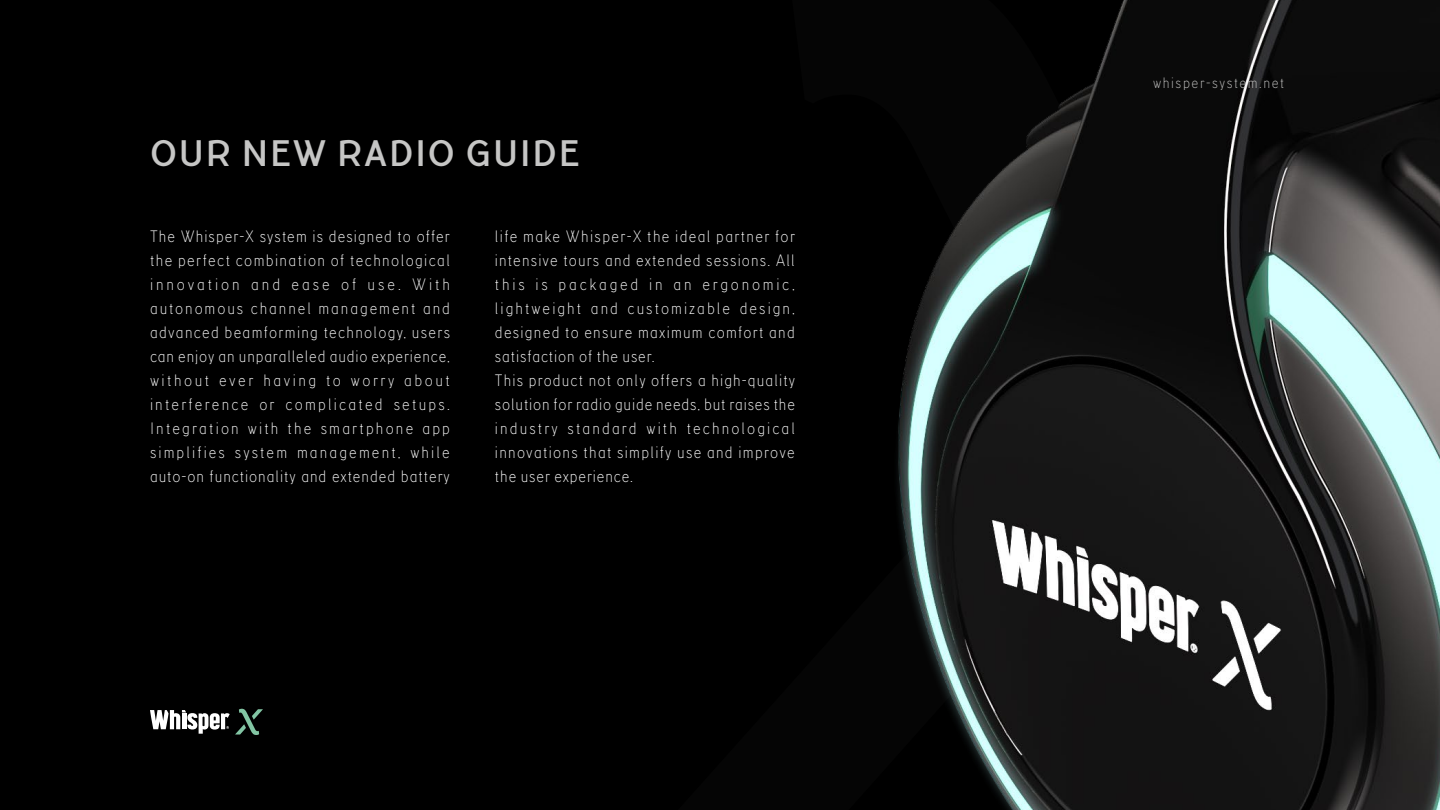
<style>
.page{position:relative;width:1440px;height:810px;background:#000}
.page>*{position:absolute;margin:0;border:0;box-sizing:border-box;transform-origin:0 0}
.t1{font:700 37.5px "TT Corals";letter-spacing:.05em;color:#c6c6c5}
.t2{font:300 16.5px/24px "TT Corals";letter-spacing:.075em;color:#fff;text-align:justify}
.t3{font:300 15px "TT Corals";letter-spacing:.1em;color:#c6c6c5}
</style>
<div class="page">
<img style="left:898px;top:0;width:542px;height:810px">
<svg style="left:150px;top:709px;width:113px;height:26px"></svg>
<h1 class="t1" style="left:150px;top:131px;width:431px">OUR NEW RADIO GUIDE</h1>
<p class="t2" style="left:150px;top:224px;width:302px">The Whisper-X system is designed to offer the perfect combination of technological innovation and ease of use. With autonomous channel management and advanced beamforming technology, users can enjoy an unparalleled audio experience, without ever having to worry about interference or complicated setups.<br>Integration with the smartphone app simplifies system management, while auto-on functionality and extended battery</p>
<p class="t2" style="left:495px;top:224px;width:302px;text-align:left">life make Whisper-X the ideal partner for intensive tours and extended sessions. All this is packaged in an ergonomic, lightweight and customizable design, designed to ensure maximum comfort and satisfaction of the user.<br>This product not only offers a high-quality solution for radio guide needs, but raises the industry standard with technological innovations that simplify use and improve the user experience.</p>
<p class="t3" style="left:1153px;top:74px;width:133px">whisper-system.net</p>
</div>
